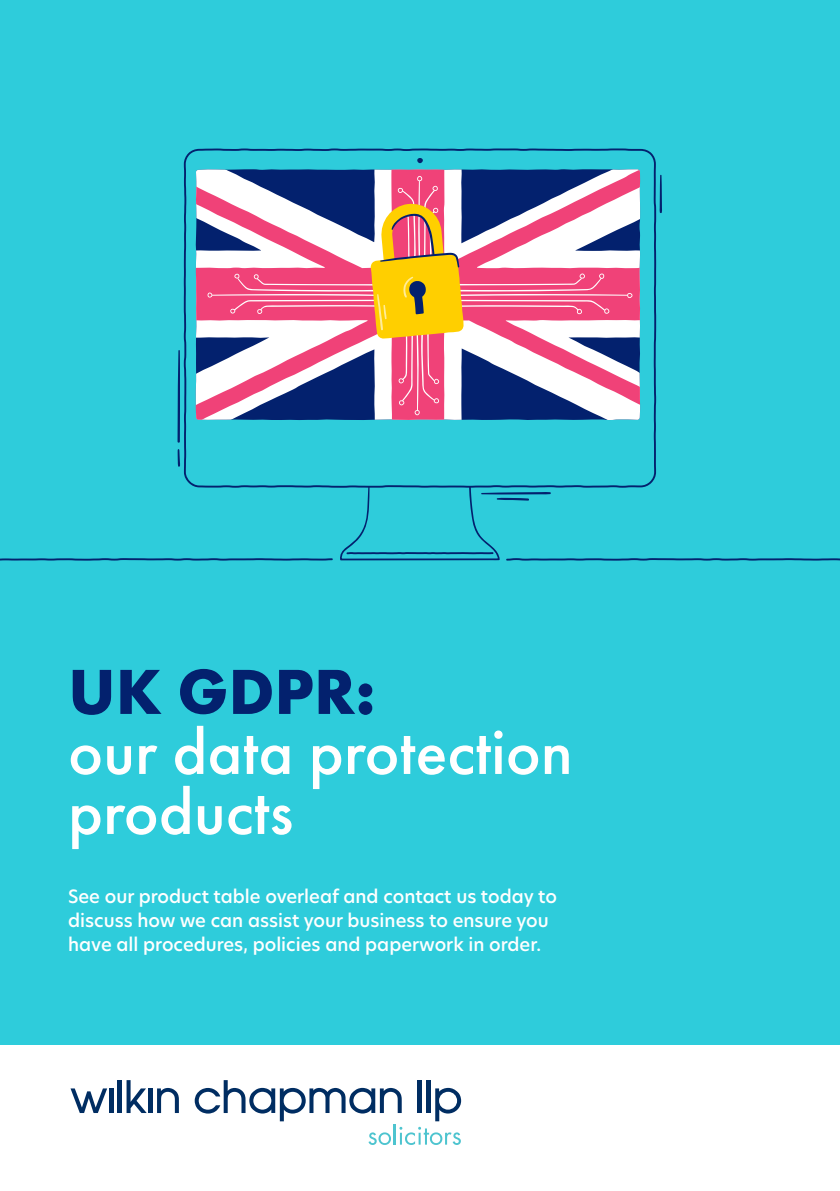
<style>
.page{position:relative;width:840px;height:1191px;background:#fff}
.page>*{position:absolute;margin:0;border:0;box-sizing:border-box;transform-origin:0 0}
.t1{font:500 66px/60px "Futura PT";color:#fff}
.t2{font:700 66px "Futura PT";color:#03216e}
.t3{font:500 18px/24px "Hero New";color:#fff}
</style>
<div class="page">
<div style="left:0;top:0;width:839px;height:1044px;background:#2eccdb"></div>
<svg style="left:70px;top:1088px;width:37px;height:25px"></svg>
<hr style="left:109px;top:1088px;width:4px;height:25px;background:#002d62">
<hr style="left:118px;top:1080px;width:4px;height:33px;background:#002d62">
<svg style="left:126px;top:1080px;width:21px;height:33px"></svg>
<hr style="left:148px;top:1088px;width:4px;height:25px;background:#002d62">
<svg style="left:157px;top:1088px;width:22px;height:25px"></svg>
<svg style="left:194px;top:1080px;width:267px;height:65px"></svg>
<svg style="left:0;top:558px;width:332px;height:2px"></svg>
<svg style="left:184px;top:148px;width:471px;height:340px"></svg>
<svg style="left:554px;top:169px;width:85px;height:251px;background:#987fa8"></svg>
<svg style="left:196px;top:169px;width:358px;height:251px;background:#796799"></svg>
<svg style="left:417px;top:158px;width:5px;height:5px"></svg>
<svg style="left:207px;top:176px;width:425px;height:239px;background:#c692a0"></svg>
<svg style="left:177px;top:350px;width:3px;height:93px"></svg>
<svg style="left:177px;top:449px;width:3px;height:18px"></svg>
<svg style="left:659px;top:175px;width:2px;height:38px"></svg>
<svg style="left:339px;top:486px;width:500px;height:74px"></svg>
<h1 class="t2" style="left:68px;top:649px;width:309px">UK GDPR:</h1>
<h1 class="t1" style="left:68px;top:722px;width:506px">our data protection products</h1>
<p class="t3" style="left:68px;top:884px;width:490px">See our product table overleaf and contact us today to discuss how we can assist your business to ensure you have all procedures, policies and paperwork in order.</p>
</div>
